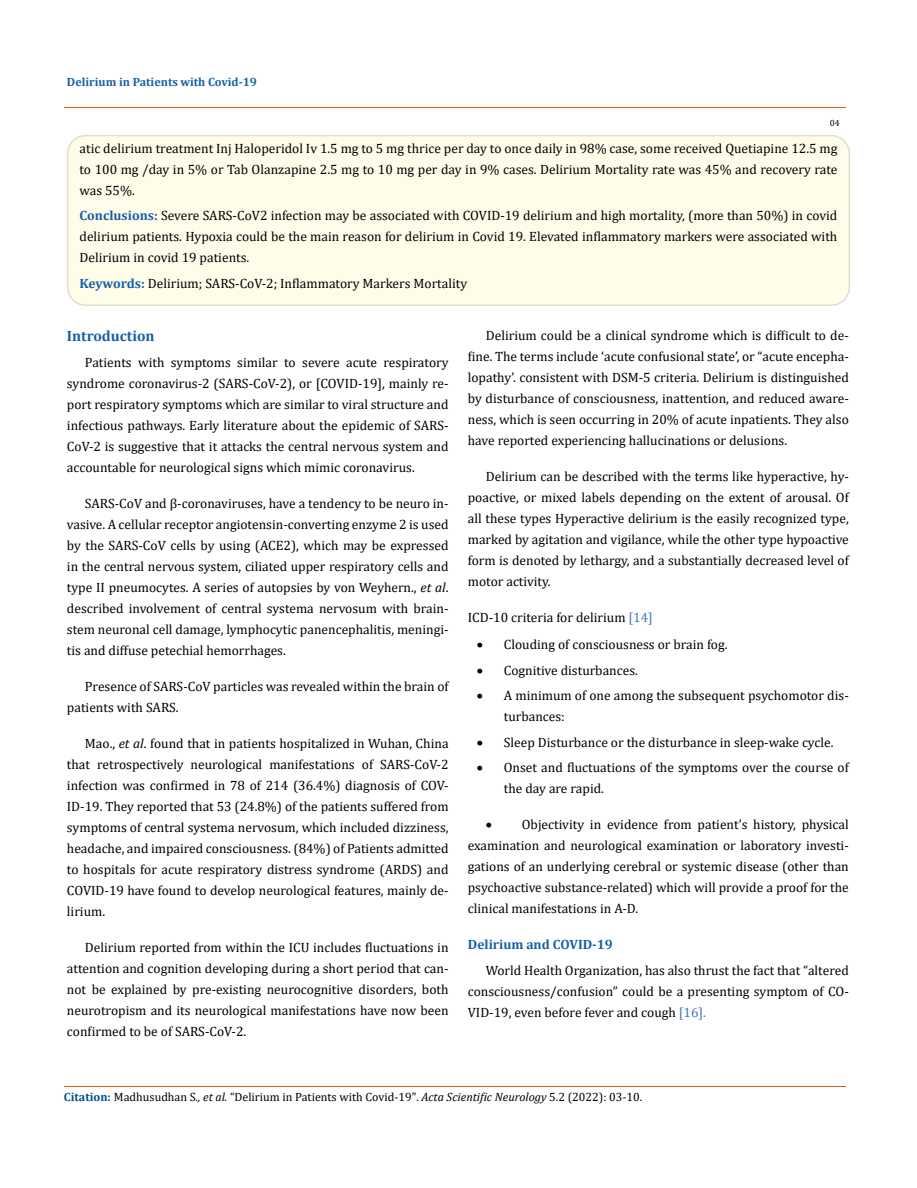
<style>
.page{position:relative;width:917px;height:1188px;background:#fff}
.page>*{position:absolute;margin:0;border:0;box-sizing:border-box;transform-origin:0 0}
.t1{font:700 15px "Cambria";color:#1560a6}
.t2{font:13.5px/21px "Cambria";color:#000;text-align:justify}
.t3{font:700 13.5px "Cambria";color:#1560a6}
.t4{font:12px "Cambria";color:#000}
.t5{font:700 12px "Cambria";color:#1560a6}
.t6{font:9px "Cambria";color:#000}
.s1{font-weight:700;color:#1560a6}
.s2{font-style:italic}
.s3{color:#4472c4}
.s4{font-weight:700;color:#035089}
</style>
<div class="page">
<div style="left:68px;top:136px;width:781px;height:169px;background:#fffde9;border-radius:18px"></div>
<div style="left:67px;top:135px;width:783px;height:171px;border:2px solid #e0dfcd;border-radius:18px"></div>
<hr style="left:64px;top:108px;width:781px;height:1px;background:#e05d1a">
<hr style="left:64px;top:1086px;width:781px;height:1px;background:#e05d1a">
<p class="t5" style="left:67px;top:73px;width:192px">Delirium in Patients with Covid-19</p>
<p class="t6" style="left:829px;top:118px;width:11px">04</p>
<p class="t2" style="left:80px;top:138px;width:759px">atic delirium treatment Inj Haloperidol Iv 1.5 mg to 5 mg thrice per day to once daily in 98% case, some received Quetiapine 12.5 mg to 100 mg /day in 5% or Tab Olanzapine 2.5 mg to 10 mg per day in 9% cases. Delirium Mortality rate was 45% and recovery rate was 55%.</p>
<p class="t2" style="left:80px;top:205px;width:759px"><span class="s1">Conclusions:</span> Severe SARS-CoV2 infection may be associated with COVID-19 delirium and high mortality, (more than 50%) in covid delirium patients. Hypoxia could be the main reason for delirium in Covid 19. Elevated inflammatory markers were associated with Delirium in covid 19 patients.</p>
<p class="t2" style="left:80px;top:273px;width:389px"><span class="s1">Keywords:</span> Delirium; SARS-CoV-2; Inflammatory Markers Mortality</p>
<p class="t1" style="left:67px;top:326px;width:89px">Introduction</p>
<p class="t2" style="left:67px;top:352px;width:383px;text-indent:18px">Patients with symptoms similar to severe acute respiratory syndrome coronavirus-2 (SARS-CoV-2), or [COVID-19], mainly re&shy;port respiratory symptoms which are similar to viral structure and infectious pathways. Early literature about the epidemic of SARS-CoV-2 is suggestive that it attacks the central nervous system and accountable for neurological signs which mimic coronavirus.</p>
<p class="t2" style="left:67px;top:493px;width:383px;text-indent:18px">SARS-CoV and β-coronaviruses, have a tendency to be neuro in&shy;vasive. A cellular receptor angiotensin-converting enzyme 2 is used by the SARS-CoV cells by using (ACE2), which may be expressed in the central nervous system, ciliated upper respiratory cells and type II pneumocytes. A series of autopsies by von Weyhern., <span class="s2">et al</span>. described involvement of central systema nervosum with brain&shy;stem neuronal cell damage, lymphocytic panencephalitis, meningi&shy;tis and diffuse petechial hemorrhages.</p>
<p class="t2" style="left:67px;top:676px;width:383px;text-indent:18px">Presence of SARS-CoV particles was revealed within the brain of patients with SARS.</p>
<p class="t2" style="left:67px;top:733px;width:383px;text-indent:18px">Mao., <span class="s2">et al</span>. found that in patients hospitalized in Wuhan, China that retrospectively neurological manifestations of SARS-CoV-2 infection was confirmed in 78 of 214 (36.4%) diagnosis of COV-ID-19. They reported that 53 (24.8%) of the patients suffered from symptoms of central systema nervosum, which included dizziness, headache, and impaired consciousness. (84%) of Patients admitted to hospitals for acute respiratory distress syndrome (ARDS) and COVID-19 have found to develop neurological features, mainly de&shy;lirium.</p>
<p class="t2" style="left:67px;top:937px;width:383px;text-indent:18px">Delirium reported from within the ICU includes fluctuations in attention and cognition developing during a short period that can&shy;not be explained by pre-existing neurocognitive disorders, both neurotropism and its neurological manifestations have now been confirmed to be of SARS-CoV-2.</p>
<p class="t2" style="left:468px;top:325px;width:382px;text-indent:18px">Delirium could be a clinical syndrome which is difficult to de&shy;fine. The terms include ‘acute confusional state’, or “acute encepha&shy;lopathy’. consistent with DSM-5 criteria. Delirium is distinguished by disturbance of consciousness, inattention, and reduced aware&shy;ness, which is seen occurring in 20% of acute inpatients. They also have reported experiencing hallucinations or delusions.</p>
<p class="t2" style="left:468px;top:466px;width:382px;text-indent:18px">Delirium can be described with the terms like hyperactive, hy&shy;poactive, or mixed labels depending on the extent of arousal. Of all these types Hyperactive delirium is the easily recognized type, marked by agitation and vigilance, while the other type hypoactive form is denoted by lethargy, and a substantially decreased level of motor activity.</p>
<p class="t2" style="left:468px;top:607px;width:187px">ICD-10 criteria for delirium <span class="s3">[14]</span></p>
<p class="t2" style="left:477px;top:634px;width:252px">• Clouding of consciousness or brain fog.</p>
<p class="t2" style="left:477px;top:660px;width:163px">• Cognitive disturbances.</p>
<p class="t2" style="left:504px;top:685px;width:346px;text-indent:-27px">• A minimum of one among the subsequent psychomotor dis&shy;turbances:</p>
<p class="t2" style="left:477px;top:732px;width:358px">• Sleep Disturbance or the disturbance in sleep-wake cycle.</p>
<p class="t2" style="left:504px;top:757px;width:346px;text-indent:-27px">• Onset and fluctuations of the symptoms over the course of the day are rapid.</p>
<p class="t2" style="left:468px;top:814px;width:382px;text-indent:18px">• Objectivity in evidence from patient’s history, physical examination and neurological examination or laboratory investi&shy;gations of an underlying cerebral or systemic disease (other than psychoactive substance-related) which will provide a proof for the clinical manifestations in A-D.</p>
<p class="t3" style="left:468px;top:935px;width:146px">Delirium and COVID‑19</p>
<p class="t2" style="left:468px;top:960px;width:382px;text-indent:18px">World Health Organization, has also thrust the fact that “altered consciousness/confusion” could be a presenting symptom of CO-VID-19, even before fever and cough <span class="s3">[16].</span></p>
<p class="t4" style="left:64px;top:1090px;width:580px"><span class="s4">Citation:</span> Madhusudhan S<span class="s2">., et al.</span> “Delirium in Patients with Covid-19". <span class="s2">Acta Scientific Neurology</span> 5.2 (2022): 03-10.</p>
</div>
